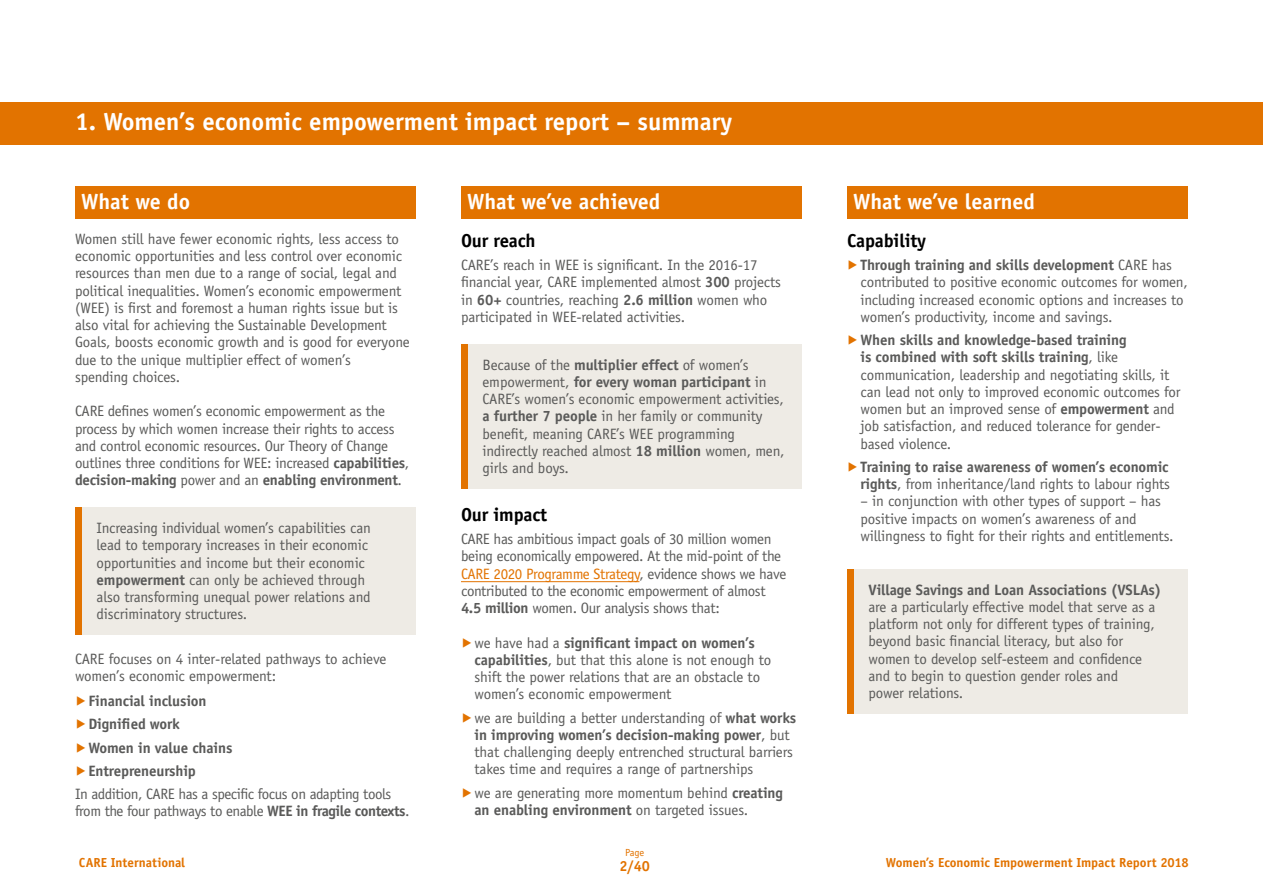
<style>
.page{position:relative;width:1263px;height:893px;background:#fff}
.page>*{position:absolute;margin:0;border:0;box-sizing:border-box;transform-origin:0 0}
.t1{font:700 24.75px "Officina Sans Std";color:#fff}
.t2{font:700 22.05px "Officina Sans Std";color:#fff}
.t3{font:700 18.75px "Officina Sans Std";letter-spacing:-.01em;color:#000}
.t4{font:15px/17.2px "Officina Sans Std";letter-spacing:-.01em;color:#5a5a59}
.t5{font:700 15px/23.2px "Officina Sans Std";letter-spacing:-.01em;color:#5a5a59}
.t6{font:15px "Officina Sans Std";letter-spacing:-.03em;color:#5a5a59}
.t7{font:700 14.55px "Officina Sans Std";color:#e27300}
.t8{font:700 13.05px "Officina Sans Std";letter-spacing:-.005em;color:#e27300}
.t9{font:10.35px "Officina Sans Std";color:#e27300}
.s1{font-weight:700}
.s2{color:#e27300}
.s3{font-weight:400}
</style>
<div class="page">
<div style="left:0;top:102px;width:1263px;height:42px;background:#e27300"></div>
<div style="left:75px;top:186px;width:341px;height:32px;background:#e27300"></div>
<div style="left:82px;top:507px;width:334px;height:127px;background:#eeebe5"></div>
<div style="left:75px;top:507px;width:7px;height:127px;background:#e27300"></div>
<div style="left:461px;top:186px;width:341px;height:32px;background:#e27300"></div>
<hr style="left:461px;top:581px;width:178px;height:1px;background:#e27300">
<div style="left:467px;top:344px;width:335px;height:144px;background:#eeebe5"></div>
<div style="left:461px;top:344px;width:6px;height:144px;background:#e27300"></div>
<div style="left:847px;top:186px;width:341px;height:32px;background:#e27300"></div>
<div style="left:853px;top:569px;width:335px;height:144px;background:#eeebe5"></div>
<div style="left:847px;top:569px;width:6px;height:144px;background:#e27300"></div>
<h1 class="t1" style="left:75px;top:107px;width:659px">1. Women’s economic empowerment impact report – summary</h1>
<h2 class="t2" style="left:81px;top:188px;width:111px">What we do</h2>
<p class="t4" style="left:75px;top:230px;width:336px">Women still have fewer economic rights, less access to economic opportunities and less control over economic resources than men due to a range of social, legal and political inequalities. Women’s economic empowerment (WEE) is first and foremost a human rights issue but is also vital for achieving the Sustainable Development Goals, boosts economic growth and is good for everyone due to the unique multiplier effect of women’s<br>spending choices.</p>
<p class="t4" style="left:75px;top:403px;width:336px">CARE defines women’s economic empowerment as the process by which women increase their rights to access and control economic resources. Our Theory of Change outlines three conditions for WEE: increased <span class="s1">capabilities</span>, <span class="s1">decision-making</span> power and an <span class="s1">enabling environment</span>.</p>
<p class="t4" style="left:97px;top:520px;width:276px">Increasing individual women’s capabilities can lead to temporary increases in their economic opportunities and income but their economic <span class="s1">empowerment</span> can only be achieved through also transforming unequal power relations and discriminatory structures.</p>
<p class="t4" style="left:75px;top:650px;width:313px">CARE focuses on 4 inter-related pathways to achieve women’s economic empowerment:</p>
<p class="t5" style="left:75px;top:689px;width:318px"><span class="s2">▶</span>Financial inclusion<br><span class="s2">▶</span>Dignified work<br><span class="s2">▶</span>Women in value chains<br><span class="s2">▶</span>Entrepreneurship<br><span class="s3">In addition, CARE has a specific focus on adapting tools</span></p>
<p class="t6" style="left:75px;top:803px;width:336px">from the four pathways to enable <span class="s1">WEE in fragile contexts</span>.</p>
<h2 class="t2" style="left:467px;top:188px;width:195px">What we’ve achieved</h2>
<p class="t3" style="left:461px;top:229px;width:76px">Our reach</p>
<p class="t4" style="left:461px;top:256px;width:322px">CARE’s reach in WEE is significant. In the 2016-17 financial year, CARE implemented almost <span class="s1">300</span> projects in <span class="s1">60+</span> countries, reaching <span class="s1">2.6 million</span> women who participated in WEE-related activities.</p>
<p class="t4" style="left:482px;top:356px;width:304px">Because of the <span class="s1">multiplier effect</span> of women’s empowerment, <span class="s1">for every woman participant</span> in CARE’s women’s economic empowerment activities, <span class="s1">a further 7 people</span> in her family or community benefit, meaning CARE’s WEE programming indirectly reached almost <span class="s1">18 million</span> women, men, girls and boys.</p>
<p class="t3" style="left:461px;top:503px;width:88px">Our impact</p>
<p class="t4" style="left:461px;top:530px;width:327px">CARE has ambitious impact goals of 30 million women being economically empowered. At the mid-point of the <span class="s2">CARE 2020 Programme Strategy</span>, evidence shows we have contributed to the economic empowerment of almost <span class="s1">4.5 million</span> women. Our analysis shows that:</p>
<p class="t4" style="left:474px;top:634px;width:298px;text-indent:-14px"><span class="s2">▶</span>we have had a <span class="s1">significant impact on women’s capabilities</span>, but that this alone is not enough to shift the power relations that are an obstacle to women’s economic empowerment</p>
<p class="t4" style="left:474px;top:709px;width:323px;text-indent:-14px"><span class="s2">▶</span>we are building a better understanding of <span class="s1">what works in improving women’s decision-making power</span>, but that challenging deeply entrenched structural barriers takes time and requires a range of partnerships</p>
<p class="t4" style="left:474px;top:784px;width:310px;text-indent:-14px"><span class="s2">▶</span>we are generating more momentum behind <span class="s1">creating an enabling environment</span> on targeted issues.</p>
<h2 class="t2" style="left:853px;top:188px;width:183px">What we’ve learned</h2>
<p class="t3" style="left:847px;top:229px;width:81px">Capability</p>
<p class="t4" style="left:860px;top:256px;width:329px;text-indent:-14px"><span class="s2">▶</span><span class="s1">Through training and skills development</span> CARE has contributed to positive economic outcomes for women, including increased economic options and increases to women’s productivity, income and savings.</p>
<p class="t4" style="left:860px;top:331px;width:322px;text-indent:-14px"><span class="s2">▶</span><span class="s1">When skills and knowledge-based training<br>is combined with soft skills training</span>, like communication, leadership and negotiating skills, it can lead not only to improved economic outcomes for women but an improved sense of <span class="s1">empowerment</span> and job satisfaction, and reduced tolerance for gender&shy;based violence.</p>
<p class="t5" style="left:847px;top:458px;width:325px;line-height:17.2px;text-align:right"><span class="s2">▶</span>Training to raise awareness of women’s economic rights<span class="s3">, from inheritance/land rights to labour rights</span></p>
<p class="t4" style="left:860px;top:493px;width:315px">– in conjunction with other types of support – has positive impacts on women’s awareness of and willingness to fight for their rights and entitlements.</p>
<p class="t5" style="left:868px;top:578px;width:294px">Village Savings and Loan Associations (VSLAs)</p>
<p class="t4" style="left:868px;top:598px;width:288px">are a particularly effective model that serve as a platform not only for different types of training, beyond basic financial literacy, but also for women to develop self-esteem and confidence and to begin to question gender roles and power relations.</p>
<p class="t9" style="left:625px;top:846px;width:21px">Page</p>
<p class="t8" style="left:79px;top:855px;width:108px">CARE International</p>
<p class="t7" style="left:619px;top:857px;width:32px">2/40</p>
<p class="t8" style="left:886px;top:855px;width:304px">Women’s Economic Empowerment Impact Report 2018</p>
</div>
